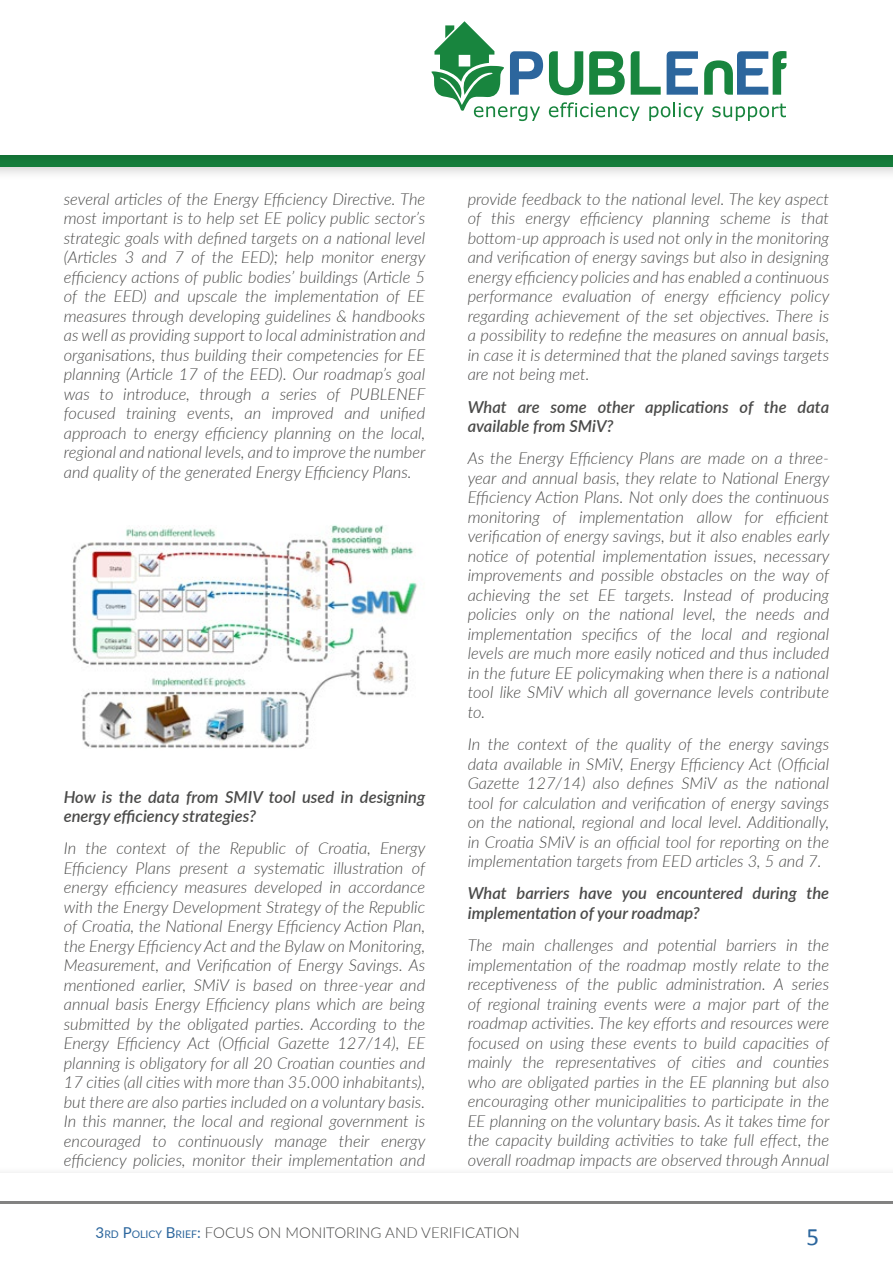
<style>
.page{position:relative;width:893px;height:1263px;background:#fff}
.page>*{position:absolute;margin:0;border:0;box-sizing:border-box;transform-origin:0 0}
.t1{font:25.05px "Calibri";color:#2c669d}
.t2{font:italic 300 16.5px/19.5px "Lato";color:#4a4a49;text-align:justify}
.t3{font:italic 600 16.5px/19.5px "Lato";color:#4a4a49}
.t4{font:300 15px "Lato";color:#4a4a49}
.s1{font-weight:400;color:#2c669d}
.s2{font-weight:400;font-size:10.5px;color:#2c669d}
</style>
<div class="page">
<div style="left:0;top:1191px;width:893px;height:15px;background:#000;opacity:.2"></div>
<div style="left:0;top:146px;width:893px;height:23px;background:#000;opacity:.2"></div>
<svg style="left:549px;top:51px;width:34px;height:44px"></svg>
<svg style="left:589px;top:51px;width:36px;height:44px"></svg>
<svg style="left:631px;top:51px;width:30px;height:44px"></svg>
<svg style="left:667px;top:51px;width:31px;height:44px"></svg>
<svg style="left:704px;top:51px;width:82px;height:44px"></svg>
<svg style="left:431px;top:21px;width:112px;height:100px"></svg>
<svg style="left:549px;top:102px;width:91px;height:19px"></svg>
<svg style="left:649px;top:102px;width:55px;height:19px"></svg>
<svg style="left:712px;top:104px;width:74px;height:17px"></svg>
<img style="left:72px;top:525px;width:345px;height:223px">
<p class="t2" style="left:64px;top:188px;width:363px">several articles of the Energy Efficiency Directive. The most important is to help set EE policy public sector’s strategic goals with defined targets on a national level (Articles 3 and 7 of the EED); help monitor energy efficiency actions of public bodies’ buildings (Article 5 of the EED) and upscale the implementation of EE measures through developing guidelines &amp; handbooks as well as providing support to local administration and organisations, thus building their competencies for EE planning (Article 17 of the EED). Our roadmap’s goal was to introduce, through a series of PUBLENEF focused training events, an improved and unified approach to energy efficiency planning on the local, regional and national levels, and to improve the number and quality of the generated Energy Efficiency Plans.</p>
<p class="t3" style="left:64px;top:786px;width:363px">How is the data from SMIV tool used in designing energy efficiency strategies?</p>
<p class="t2" style="left:64px;top:838px;width:363px">In the context of the Republic of Croatia, Energy Efficiency Plans present a systematic illustration of energy efficiency measures developed in accordance with the Energy Development Strategy of the Republic of Croatia, the National Energy Efficiency Action Plan, the Energy Efficiency Act and the Bylaw on Monitoring, Measurement, and Verification of Energy Savings. As mentioned earlier, SMiV is based on three-year and annual basis Energy Efficiency plans which are being submitted by the obligated parties. According to the Energy Efficiency Act (Official Gazette 127/14), EE planning is obligatory for all 20 Croatian counties and 17 cities (all cities with more than 35.000 inhabitants), but there are also parties included on a voluntary basis.<br>In this manner, the local and regional government is encouraged to continuously manage their energy efficiency policies, monitor their implementation and</p>
<p class="t2" style="left:468px;top:188px;width:363px">provide feedback to the national level. The key aspect of this energy efficiency planning scheme is that bottom-up approach is used not only in the monitoring and verification of energy savings but also in designing energy efficiency policies and has enabled a continuous performance evaluation of energy efficiency policy regarding achievement of the set objectives. There is a possibility to redefine the measures on annual basis, in case it is determined that the planed savings targets are not being met.</p>
<p class="t3" style="left:468px;top:396px;width:363px">What are some other applications of the data available from SMiV?</p>
<p class="t2" style="left:468px;top:448px;width:363px">As the Energy Efficiency Plans are made on a three&shy;year and annual basis, they relate to National Energy Efficiency Action Plans. Not only does the continuous monitoring of implementation allow for efficient verification of energy savings, but it also enables early notice of potential implementation issues, necessary improvements and possible obstacles on the way of achieving the set EE targets. Instead of producing policies only on the national level, the needs and implementation specifics of the local and regional levels are much more easily noticed and thus included in the future EE policymaking when there is a national tool like SMiV which all governance levels contribute to.</p>
<p class="t2" style="left:468px;top:734px;width:363px">In the context of the quality of the energy savings data available in SMiV, Energy Efficiency Act (Official Gazette 127/14) also defines SMiV as the national tool for calculation and verification of energy savings on the national, regional and local level. Additionally, in Croatia SMiV is an official tool for reporting on the implementation targets from EED articles 3, 5 and 7.</p>
<p class="t3" style="left:468px;top:883px;width:363px">What barriers have you encountered during the implementation of your roadmap?</p>
<p class="t2" style="left:468px;top:935px;width:363px">The main challenges and potential barriers in the implementation of the roadmap mostly relate to the receptiveness of the public administration. A series of regional training events were a major part of the roadmap activities. The key efforts and resources were focused on using these events to build capacities of mainly the representatives of cities and counties who are obligated parties in the EE planning but also encouraging other municipalities to participate in the EE planning on the voluntary basis. As it takes time for the capacity building activities to take full effect, the overall roadmap impacts are observed through Annual</p>
<p class="t4" style="left:96px;top:1222px;width:426px"><span class="s1">3</span><span class="s2">RD</span> <span class="s1">P</span><span class="s2">OLICY</span> <span class="s1">B</span><span class="s2">RIEF</span><span class="s1">:</span> FOCUS ON MONITORING AND VERIFICATION</p>
<h1 class="t1" style="left:806px;top:1220px;width:14px">5</h1>
</div>
